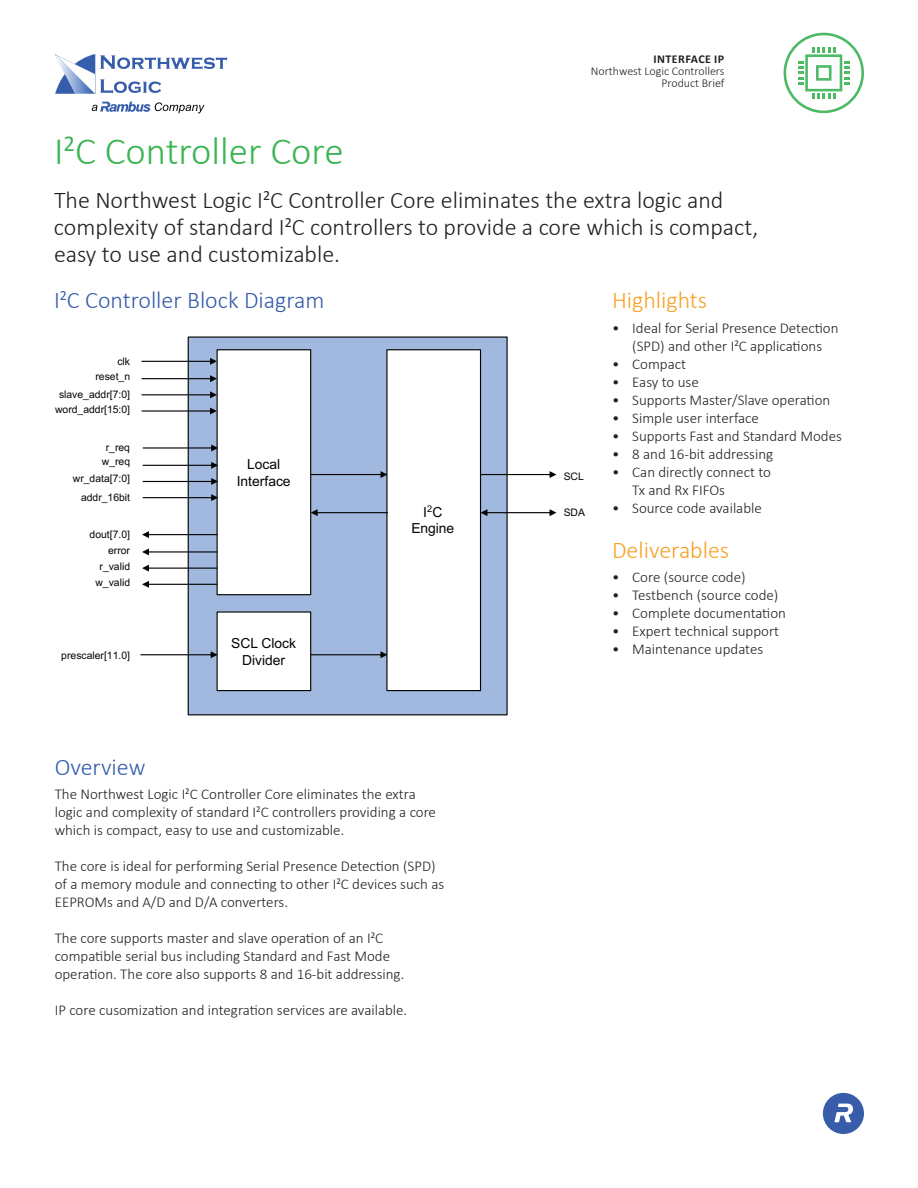
<style>
.page{position:relative;width:918px;height:1188px;background:#fff}
.page>*{position:absolute;margin:0;border:0;box-sizing:border-box;transform-origin:0 0}
.t1{font:300 39px "Calibri";color:#3bb552}
.t2{font:300 24px/27px "Calibri";color:#231f20}
.t3{font:300 24px "Calibri";color:#365caa}
.t4{font:300 24px "Calibri";color:#f7a125}
.t5{font:300 15px/18px "Calibri";color:#231f20}
.t6{font:13.8px/16.2px "Arial";letter-spacing:-.005em;color:#040503;text-align:center}
.t7{font:300 12px/12px "Calibri";color:#231f20;text-align:right}
.t8{font:700 12px "Calibri";letter-spacing:.04em;color:#231f20}
.t9{font:10.35px/16.2px "Arial";color:#040503;text-align:right}
</style>
<div class="page">
<svg style="left:823px;top:1093px;width:41px;height:41px"></svg>
<svg style="left:55px;top:54px;width:172px;height:40px"></svg>
<svg style="left:92px;top:102px;width:113px;height:11px"></svg>
<svg style="left:784px;top:33px;width:80px;height:80px"></svg>
<div style="left:188px;top:337px;width:319px;height:378px;background:#a1b8df"></div>
<div style="left:188px;top:336px;width:320px;height:379px;border:1px solid #040503"></div>
<div style="left:387px;top:350px;width:94px;height:341px;background:#fff"></div>
<div style="left:386px;top:349px;width:95px;height:342px;border:1px solid #040503"></div>
<svg style="left:480px;top:471px;width:76px;height:7px"></svg>
<svg style="left:481px;top:509px;width:75px;height:7px"></svg>
<div style="left:217px;top:612px;width:94px;height:79px;background:#fff"></div>
<div style="left:217px;top:611px;width:94px;height:80px;border:1px solid #040503"></div>
<div style="left:217px;top:350px;width:94px;height:245px;background:#fff"></div>
<div style="left:217px;top:349px;width:94px;height:246px;border:1px solid #040503"></div>
<svg style="left:310px;top:471px;width:77px;height:7px"></svg>
<svg style="left:311px;top:509px;width:77px;height:7px"></svg>
<svg style="left:141px;top:358px;width:76px;height:7px"></svg>
<svg style="left:141px;top:375px;width:76px;height:7px"></svg>
<svg style="left:141px;top:391px;width:76px;height:7px"></svg>
<svg style="left:141px;top:408px;width:76px;height:6px"></svg>
<svg style="left:143px;top:445px;width:75px;height:6px"></svg>
<svg style="left:143px;top:462px;width:75px;height:7px"></svg>
<svg style="left:143px;top:478px;width:75px;height:7px"></svg>
<svg style="left:143px;top:494px;width:75px;height:7px"></svg>
<svg style="left:142px;top:531px;width:76px;height:7px"></svg>
<svg style="left:142px;top:548px;width:76px;height:7px"></svg>
<svg style="left:142px;top:565px;width:76px;height:7px"></svg>
<svg style="left:142px;top:581px;width:76px;height:7px"></svg>
<svg style="left:140px;top:651px;width:78px;height:7px"></svg>
<svg style="left:310px;top:651px;width:77px;height:7px"></svg>
<p class="t8" style="left:653px;top:51px;width:72px">INTERFACE IP</p>
<p class="t7" style="left:591px;top:65px;width:135px">Northwest Logic Controllers<br>Product Brief</p>
<h1 class="t1" style="left:54px;top:127px;width:291px">I<sup>2</sup>C Controller Core</h1>
<h2 class="t2" style="left:54px;top:186px;width:706px">The Northwest Logic I<sup>2</sup>C Controller Core eliminates the extra logic and complexity of standard I<sup>2</sup>C controllers to provide a core which is compact, easy to use and customizable.</h2>
<h2 class="t3" style="left:54px;top:285px;width:272px">I<sup>2</sup>C Controller Block Diagram</h2>
<h2 class="t4" style="left:612px;top:285px;width:97px">Highlights</h2>
<p class="t5" style="left:612px;top:319px;width:228px;text-align:center">• Ideal for Serial Presence Detection (SPD) and other I<sup>2</sup>C applications</p>
<p class="t5" style="left:612px;top:355px;width:76px">• Compact</p>
<p class="t5" style="left:612px;top:373px;width:88px">• Easy to use</p>
<p class="t5" style="left:612px;top:391px;width:220px">• Supports Master/Slave operation</p>
<p class="t5" style="left:612px;top:409px;width:149px">• Simple user interface</p>
<p class="t5" style="left:612px;top:427px;width:231px">• Supports Fast and Standard Modes</p>
<p class="t5" style="left:612px;top:445px;width:163px">• 8 and 16-bit addressing</p>
<p class="t5" style="left:632px;top:463px;width:140px;text-indent:-20px">• Can directly connect to<br>Tx and Rx FIFOs</p>
<p class="t5" style="left:612px;top:499px;width:151px">• Source code available</p>
<h2 class="t4" style="left:612px;top:535px;width:119px">Deliverables</h2>
<p class="t5" style="left:612px;top:568px;width:135px">• Core (source code)</p>
<p class="t5" style="left:612px;top:586px;width:168px">• Testbench (source code)</p>
<p class="t5" style="left:612px;top:604px;width:176px">• Complete documentation</p>
<p class="t5" style="left:612px;top:622px;width:169px">• Expert technical support</p>
<p class="t5" style="left:612px;top:640px;width:153px">• Maintenance updates</p>
<p class="t9" style="left:95px;top:354px;width:36px;line-height:15px">clk reset_n</p>
<p class="t9" style="left:55px;top:387px;width:77px;line-height:15px;text-align:center">slave_addr[7:0] word_addr[15:0]</p>
<p class="t9" style="left:102px;top:440px;width:30px;line-height:13.8px;text-align:center">r_req w_req</p>
<p class="t9" style="left:73px;top:469px;width:59px;line-height:18.5px">wr_data[7:0] addr_16bit</p>
<p class="t9" style="left:90px;top:526px;width:42px">dout[7.0] error r_valid w_valid</p>
<p class="t6" style="left:237px;top:456px;width:55px">Local<br>Interface</p>
<p class="t9" style="left:564px;top:468px;width:22px">SCL</p>
<p class="t9" style="left:564px;top:504px;width:23px">SDA</p>
<p class="t6" style="left:411px;top:504px;width:44px">I<sup>2</sup>C<br>Engine</p>
<p class="t6" style="left:231px;top:635px;width:66px">SCL Clock<br>Divider</p>
<p class="t9" style="left:61px;top:647px;width:70px">prescaler[11.0]</p>
<h2 class="t3" style="left:55px;top:752px;width:92px">Overview</h2>
<p class="t5" style="left:55px;top:785px;width:383px">The Northwest Logic I<sup>2</sup>C Controller Core eliminates the extra logic and complexity of standard I<sup>2</sup>C controllers providing a core which is compact, easy to use and customizable.</p>
<p class="t5" style="left:55px;top:857px;width:391px">The core is ideal for performing Serial Presence Detection (SPD) of a memory module and connecting to other I<sup>2</sup>C devices such as<br>EEPROMs and A/D and D/A converters.</p>
<p class="t5" style="left:55px;top:929px;width:351px">The core supports master and slave operation of an I<sup>2</sup>C compatible serial bus including Standard and Fast Mode operation. The core also supports 8 and 16-bit addressing.</p>
<p class="t5" style="left:55px;top:1001px;width:354px">IP core cusomization and integration services are available.</p>
</div>
